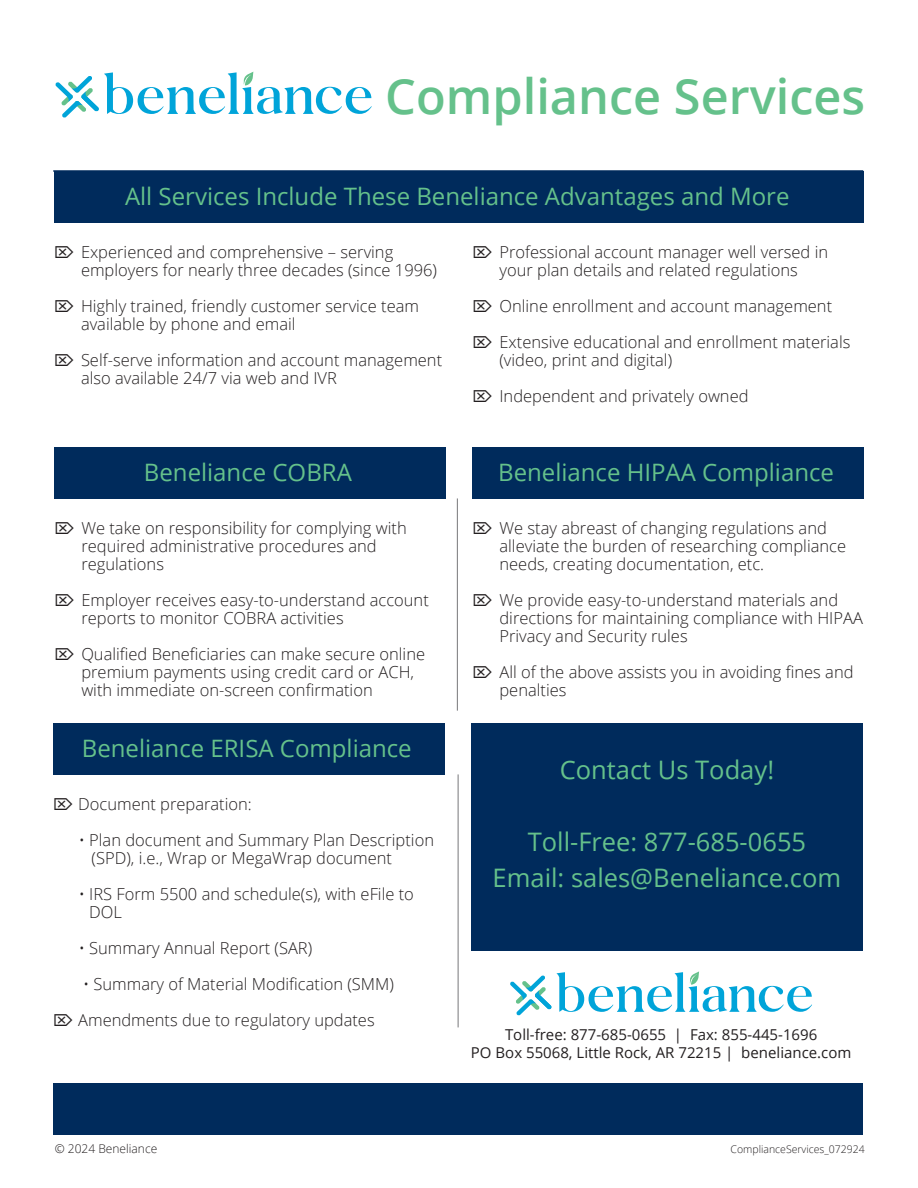
<style>
.page{position:relative;width:918px;height:1188px;background:#fff}
.page>*{position:absolute;margin:0;border:0;box-sizing:border-box;transform-origin:0 0}
.t1{font:600 48.75px "Open Sans";color:#65c18b}
.t2{font:25.5px/36px "Open Sans";color:#65c18b;text-align:center}
.t3{font:24px "Open Sans";color:#65c18b}
.t4{font:300 16.5px/18px "Open Sans";color:#231f20}
.t5{font:15px "Open Sans";color:#231f20}
.t6{font:300 12px "Open Sans";color:#231f20}
.t7{font:300 10.5px "Open Sans";color:#231f20}
</style>
<div class="page">
<div style="left:54px;top:171px;width:810px;height:51px;background:#002b5c"></div>
<hr style="left:53px;top:170px;width:810px;height:2px;background:#002b5c">
<div style="left:53px;top:1083px;width:810px;height:51px;background:#002b5c"></div>
<div style="left:54px;top:447px;width:392px;height:51px;background:#002b5c"></div>
<div style="left:472px;top:447px;width:392px;height:51px;background:#002b5c"></div>
<div style="left:53px;top:723px;width:391px;height:51px;background:#002b5c"></div>
<div style="left:471px;top:723px;width:391px;height:227px;background:#002b5c"></div>
<hr style="left:457px;top:498px;width:1px;height:213px;background:#77777a">
<hr style="left:458px;top:774px;width:1px;height:253px;background:#77777a">
<svg style="left:55px;top:72px;width:317px;height:46px"></svg>
<svg style="left:510px;top:971px;width:302px;height:45px"></svg>
<p class="t1" style="left:385px;top:63px;width:481px">Compliance Services</p>
<p class="t3" style="left:125px;top:180px;width:666px">All Services Include These Beneliance Advantages and More</p>
<p class="t4" style="left:81px;top:242px;width:358px">Experienced and comprehensive – serving employers for nearly three decades (since 1996)</p>
<p class="t4" style="left:81px;top:296px;width:340px">Highly trained, friendly customer service team available by phone and email</p>
<p class="t4" style="left:81px;top:350px;width:363px">Self-serve information and account management also available 24/7 via web and IVR</p>
<p class="t3" style="left:144px;top:456px;width:209px">Beneliance COBRA</p>
<p class="t4" style="left:81px;top:518px;width:327px">We take on responsibility for complying with required administrative procedures and regulations</p>
<p class="t4" style="left:81px;top:590px;width:349px">Employer receives easy-to-understand account reports to monitor COBRA activities</p>
<p class="t4" style="left:81px;top:644px;width:345px">Qualified Beneficiaries can make secure online premium payments using credit card or ACH, with immediate on-screen confirmation</p>
<p class="t3" style="left:82px;top:732px;width:331px">Beneliance ERISA Compliance</p>
<p class="t4" style="left:78px;top:794px;width:175px">Document preparation:</p>
<p class="t4" style="left:79px;top:830px;width:357px">• Plan document and Summary Plan Description</p>
<p class="t4" style="left:92px;top:848px;width:302px">(SPD), i.e., Wrap or MegaWrap document</p>
<p class="t4" style="left:89px;top:884px;width:326px;text-indent:-11px">• IRS Form 5500 and schedule(s), with eFile to<br>DOL</p>
<p class="t4" style="left:79px;top:938px;width:235px">• Summary Annual Report (SAR)</p>
<p class="t4" style="left:83px;top:974px;width:312px">• Summary of Material Modification (SMM)</p>
<p class="t4" style="left:78px;top:1010px;width:298px">Amendments due to regulatory updates</p>
<p class="t4" style="left:500px;top:242px;width:330px">Professional account manager well versed in your plan details and related regulations</p>
<p class="t4" style="left:500px;top:296px;width:334px">Online enrollment and account management</p>
<p class="t4" style="left:500px;top:332px;width:352px">Extensive educational and enrollment materials</p>
<p class="t4" style="left:499px;top:350px;width:174px">(video, print and digital)</p>
<p class="t4" style="left:500px;top:386px;width:251px">Independent and privately owned</p>
<p class="t3" style="left:498px;top:456px;width:337px">Beneliance HIPAA Compliance</p>
<p class="t4" style="left:500px;top:518px;width:348px">We stay abreast of changing regulations and alleviate the burden of researching compliance needs, creating documentation, etc.</p>
<p class="t4" style="left:500px;top:590px;width:365px">We provide easy-to-understand materials and directions for maintaining compliance with HIPAA<br>Privacy and Security rules</p>
<p class="t4" style="left:500px;top:662px;width:356px">All of the above assists you in avoiding fines and penalties</p>
<p class="t2" style="left:560px;top:751px;width:216px">Contact Us Today!</p>
<p class="t2" style="left:493px;top:823px;width:350px">Toll-Free: 877-685-0655<br>Email: sales@Beneliance.com</p>
<p class="t5" style="left:505px;top:1024px;width:314px">Toll-free: 877-685-0655 | Fax: 855-445-1696</p>
<p class="t5" style="left:471px;top:1042px;width:382px">PO Box 55068, Little Rock, AR 72215 | beneliance.com</p>
<p class="t6" style="left:55px;top:1140px;width:104px">© 2024 Beneliance</p>
<p class="t7" style="left:731px;top:1142px;width:136px">ComplianceServices_072924</p>
</div>
